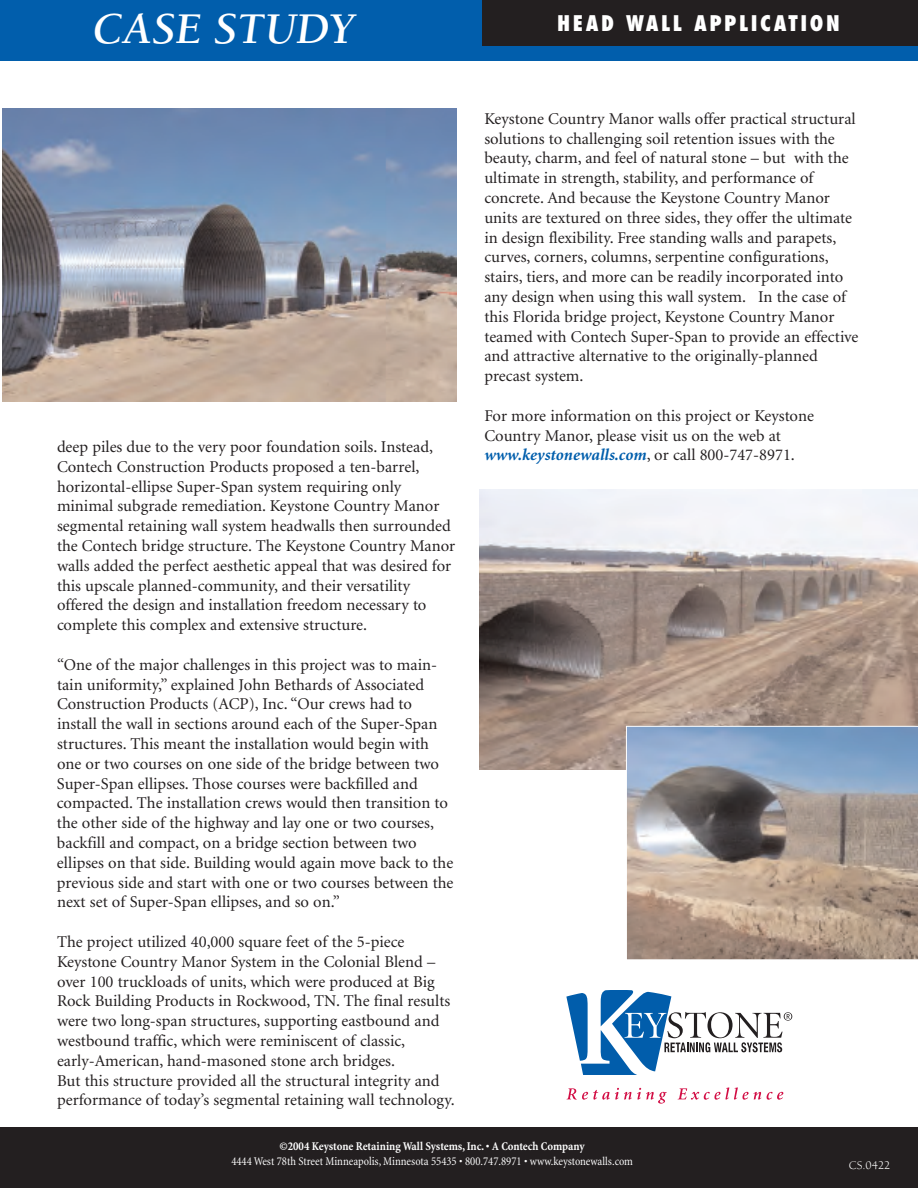
<style>
.page{position:relative;width:918px;height:1188px;background:#fff}
.page>*{position:absolute;margin:0;border:0;box-sizing:border-box;transform-origin:0 0}
.t1{font:italic 700 45px "Berkeley";color:#fff}
.t2{font:800 condensed 21px "Futura";letter-spacing:.12em;color:#fff}
.t3{font:16.5px/19.8px "Minion";color:#231f20}
.t4{font:condensed 12px "Minion";color:#fff}
.t5{font:700 condensed 12px "Minion";letter-spacing:-.005em;color:#fff}
.t6{font:12px "Berkeley";color:#fff}
.s1{font-weight:700;font-style:italic;color:#015eac}
</style>
<div class="page">
<div style="left:0;top:1127px;width:918px;height:61px;background:#231f20"></div>
<div style="left:0;top:0;width:918px;height:60px;background:#015eac"></div>
<div style="left:482px;top:0;width:436px;height:46px;background:#231f20"></div>
<svg style="left:567px;top:1088px;width:100px;height:16px"></svg>
<svg style="left:678px;top:1087px;width:83px;height:13px"></svg>
<svg style="left:767px;top:1092px;width:16px;height:8px"></svg>
<svg style="left:566px;top:990px;width:226px;height:85px"></svg>
<img style="left:479px;top:489px;width:439px;height:281px">
<svg style="left:626px;top:726px;width:292px;height:234px"></svg>
<img style="left:2px;top:108px;width:455px;height:294px">
<h1 class="t1" style="left:93px;top:11px;width:263px">CASE STUDY</h1>
<p class="t3" style="left:57px;top:438px;width:400px">deep piles due to the very poor foundation soils. Instead, Contech Construction Products proposed a ten-barrel, horizontal-ellipse Super-Span system requiring only minimal subgrade remediation. Keystone Country Manor segmental retaining wall system headwalls then surrounded the Contech bridge structure. The Keystone Country Manor walls added the perfect aesthetic appeal that was desired for this upscale planned-community, and their versatility offered the design and installation freedom necessary to complete this complex and extensive structure.</p>
<p class="t3" style="left:57px;top:656px;width:398px">“One of the major challenges in this project was to main&shy;tain uniformity,” explained John Bethards of Associated Construction Products (ACP), Inc. “Our crews had to install the wall in sections around each of the Super-Span structures. This meant the installation would begin with one or two courses on one side of the bridge between two Super-Span ellipses. Those courses were backfilled and compacted. The installation crews would then transition to the other side of the highway and lay one or two courses, backfill and compact, on a bridge section between two ellipses on that side. Building would again move back to the previous side and start with one or two courses between the next set of Super-Span ellipses, and so on.”</p>
<p class="t3" style="left:57px;top:933px;width:399px">The project utilized 40,000 square feet of the 5-piece Keystone Country Manor System in the Colonial Blend – over 100 truckloads of units, which were produced at Big Rock Building Products in Rockwood, TN. The final results were two long-span structures, supporting eastbound and westbound traffic, which were reminiscent of classic, early-American, hand-masoned stone arch bridges.<br>But this structure provided all the structural integrity and performance of today’s segmental retaining wall technology.</p>
<p class="t2" style="left:557px;top:14px;width:284px">HEAD WALL APPLICATION</p>
<p class="t3" style="left:484px;top:110px;width:376px">Keystone Country Manor walls offer practical structural solutions to challenging soil retention issues with the beauty, charm, and feel of natural stone – but with the ultimate in strength, stability, and performance of concrete. And because the Keystone Country Manor units are textured on three sides, they offer the ultimate in design flexibility. Free standing walls and parapets, curves, corners, columns, serpentine configurations, stairs, tiers, and more can be readily incorporated into any design when using this wall system. In the case of this Florida bridge project, Keystone Country Manor teamed with Contech Super-Span to provide an effective and attractive alternative to the originally-planned precast system.</p>
<p class="t3" style="left:484px;top:407px;width:331px">For more information on this project or Keystone<br>Country Manor, please visit us on the web at <span class="s1">www.keystonewalls.com</span>, or call 800-747-8971.</p>
<p class="t5" style="left:280px;top:1142px;width:307px">©2004 Keystone Retaining Wall Systems, Inc. • A Contech Company</p>
<p class="t4" style="left:231px;top:1156px;width:403px">4444 West 78th Street Minneapolis, Minnesota 55435 • 800.747.8971 • www.keystonewalls.com</p>
<p class="t6" style="left:849px;top:1161px;width:43px">CS.0422</p>
</div>
